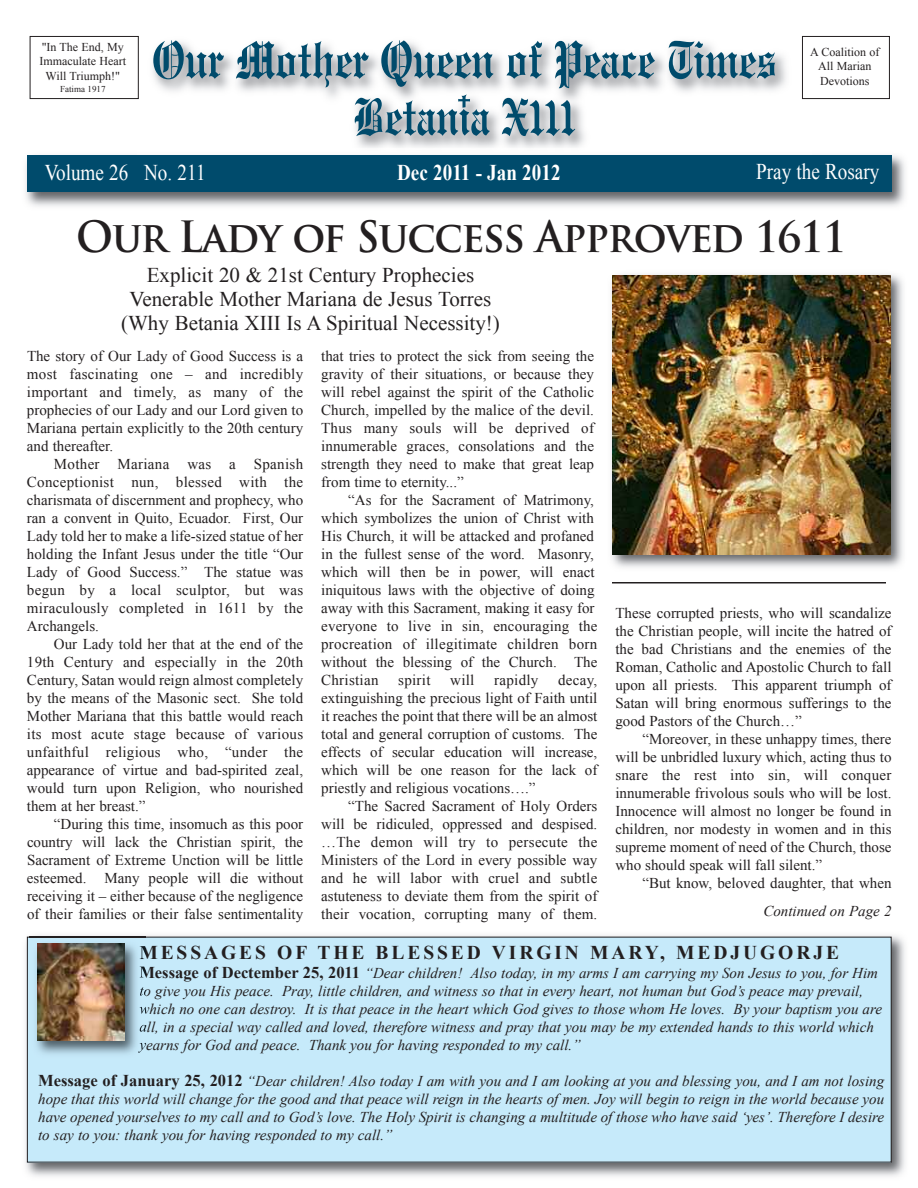
<style>
.page{position:relative;width:918px;height:1188px;background:#fff}
.page>*{position:absolute;margin:0;border:0;box-sizing:border-box;transform-origin:0 0}
.t1{font:700 42px "Trajan Pro";letter-spacing:-.03em;color:#231f20;scale:.95 1}
.t2{font:22.5px "Times New Roman";color:#fff;scale:.85 1}
.t3{font:700 22.5px "Times New Roman";color:#fff;scale:.85 1}
.t4{font:21px/24px "Times New Roman";color:#231f20;text-align:center}
.t5{font:700 19.5px "Times New Roman";letter-spacing:.15em;color:#231f20}
.t6{font:15px/18px "Times New Roman";color:#231f20;text-align:justify}
.t7{font:italic 15px/18px "Times New Roman";color:#231f20}
.t8{font:15px "Times New Roman";letter-spacing:.02em;color:#231f20}
.t9{font:12px/14.4px "Times New Roman";color:#231f20;text-align:center}
.t10{font:9px "Times New Roman";color:#231f20}
.s1{font-weight:700;font-style:normal;font-size:16.5px}
</style>
<div class="page">
<img style="left:25px;top:155px;width:880px;height:52px">
<div style="left:27px;top:155px;width:865px;height:37px;background:#004b6c"></div>
<svg style="left:153px;top:40px;width:71px;height:39px"></svg>
<svg style="left:236px;top:41px;width:133px;height:46px"></svg>
<svg style="left:381px;top:40px;width:112px;height:47px"></svg>
<svg style="left:507px;top:41px;width:35px;height:38px"></svg>
<svg style="left:555px;top:40px;width:100px;height:48px"></svg>
<svg style="left:669px;top:41px;width:106px;height:38px"></svg>
<svg style="left:355px;top:94px;width:135px;height:42px"></svg>
<svg style="left:502px;top:98px;width:73px;height:38px;background:#8ba6b3"></svg>
<div style="left:30px;top:36px;width:109px;height:63px;border:1px solid #231f20"></div>
<div style="left:802px;top:36px;width:88px;height:63px;border:1px solid #231f20"></div>
<img style="left:25px;top:935px;width:880px;height:242px">
<div style="left:27px;top:937px;width:864px;height:225px;background:#c6eafa"></div>
<img style="left:30px;top:937px;width:115px;height:117px">
<svg style="left:140px;top:946px;width:5px;height:13px"></svg>
<svg style="left:140px;top:967px;width:5px;height:11px"></svg>
<svg style="left:140px;top:986px;width:5px;height:11px"></svg>
<svg style="left:140px;top:1006px;width:5px;height:8px"></svg>
<svg style="left:140px;top:1024px;width:5px;height:9px"></svg>
<svg style="left:138px;top:1043px;width:7px;height:10px"></svg>
<img style="left:37px;top:943px;width:87px;height:97px">
<img style="left:611px;top:274px;width:292px;height:294px">
<img style="left:612px;top:275px;width:278px;height:279px">
<hr style="left:612px;top:582px;width:274px;height:2px;background:#231f20">
<p class="t9" style="left:40px;top:40px;width:88px">"In The End, My<br>Immaculate Heart<br>Will Triumph!"</p>
<p class="t10" style="left:60px;top:84px;width:47px">Fatima 1917</p>
<p class="t9" style="left:810px;top:45px;width:71px">A Coalition of<br>All Marian<br>Devotions</p>
<h2 class="t2" style="left:45px;top:160px;width:191px">Volume 26 No. 211</h2>
<h2 class="t2" style="left:756px;top:159px;width:146px">Pray the Rosary</h2>
<h1 class="t1" style="left:76px;top:220px;width:813px">Our Lady of Success Approved 1611</h1>
<h2 class="t3" style="left:397px;top:160px;width:194px">Dec 2011 - Jan 2012</h2>
<h3 class="t4" style="left:121px;top:263px;width:380px">Explicit 20 &amp; 21st Century Prophecies<br>Venerable Mother Mariana de Jesus Torres (Why Betania XIII Is A Spiritual Necessity!)</h3>
<p class="t6" style="left:27px;top:347px;width:278px">The story of Our Lady of Good Success is a most fascinating one – and incredibly important and timely, as many of the prophecies of our Lady and our Lord given to Mariana pertain explicitly to the 20th century and thereafter.</p>
<p class="t6" style="left:27px;top:455px;width:278px;text-indent:27px">Mother Mariana was a Spanish Conceptionist nun, blessed with the charismata of discernment and prophecy, who ran a convent in Quito, Ecuador. First, Our Lady told her to make a life-sized statue of her holding the Infant Jesus under the title “Our Lady of Good Success.” The statue was begun by a local sculptor, but was miraculously completed in 1611 by the Archangels.</p>
<p class="t6" style="left:27px;top:635px;width:278px;text-indent:27px">Our Lady told her that at the end of the 19th Century and especially in the 20th Century, Satan would reign almost completely by the means of the Masonic sect. She told Mother Mariana that this battle would reach its most acute stage because of various unfaithful religious who, “under the appearance of virtue and bad-spirited zeal, would turn upon Religion, who nourished them at her breast.”</p>
<p class="t6" style="left:27px;top:815px;width:278px;text-indent:27px">“During this time, insomuch as this poor country will lack the Christian spirit, the Sacrament of Extreme Unction will be little esteemed. Many people will die without receiving it – either because of the negligence of their families or their false sentimentality</p>
<p class="t6" style="left:321px;top:347px;width:274px">that tries to protect the sick from seeing the gravity of their situations, or because they will rebel against the spirit of the Catholic Church, impelled by the malice of the devil.<br>Thus many souls will be deprived of innumerable graces, consolations and the strength they need to make that great leap from time to eternity...”</p>
<p class="t6" style="left:321px;top:491px;width:278px;text-align:left;text-indent:27px">“As for the Sacrament of Matrimony, which symbolizes the union of Christ with His Church, it will be attacked and profaned in the fullest sense of the word. Masonry, which will then be in power, will enact iniquitous laws with the objective of doing away with this Sacrament, making it easy for everyone to live in sin, encouraging the procreation of illegitimate children born without the blessing of the Church. The Christian</p>
<p class="t6" style="left:615px;top:604px;width:278px">These corrupted priests, who will scandalize the Christian people, will incite the hatred of the bad Christians and the enemies of the Roman, Catholic and Apostolic Church to fall upon all priests. This apparent triumph of Satan will bring enormous sufferings to the good Pastors of the Church…”</p>
<p class="t6" style="left:615px;top:730px;width:278px;text-indent:27px">“Moreover, in these unhappy times, there will be unbridled luxury which, acting thus to snare the rest into sin, will conquer innumerable frivolous souls who will be lost.<br>Innocence will almost no longer be found in children, nor modesty in women and in this supreme moment of need of the Church, those who should speak will fall silent.”</p>
<p class="t6" style="left:642px;top:874px;width:251px">“But know, beloved daughter, that when</p>
<p class="t6" style="left:321px;top:671px;width:278px;text-indent:237px">decay, extinguishing the precious light of Faith until it reaches the point that there will be an almost total and general corruption of customs. The effects of secular education will increase, which will be one reason for the lack of priestly and religious vocations….”</p>
<p class="t6" style="left:321px;top:797px;width:278px;text-indent:27px">“The Sacred Sacrament of Holy Orders will be ridiculed, oppressed and despised. …The demon will try to persecute the Ministers of the Lord in every possible way and he will labor with cruel and subtle astuteness to deviate them from the spirit of their vocation, corrupting many of them.</p>
<p class="t6" style="left:398px;top:671px;width:34px">spirit</p>
<p class="t6" style="left:450px;top:671px;width:26px">will</p>
<p class="t8" style="left:494px;top:672px;width:46px">rapidly</p>
<p class="t7" style="left:763px;top:902px;width:130px">Continued on Page 2</p>
<h3 class="t5" style="left:139px;top:942px;width:701px">Messages of the BlesseD Virgin Mary, MeDJugorJe</h3>
<p class="t7" style="left:139px;top:963px;width:744px"><span class="s1">Message of Dectember 25, 2011</span> “Dear children! Also today, in my arms I am carrying my Son Jesus to you, for Him to give you His peace. Pray, little children, and witness so that in every heart, not human but God’s peace may prevail, which no one can destroy. It is that peace in the heart which God gives to those whom He loves. By your baptism you are all, in a special way called and loved, therefore witness and pray that you may be my extended hands to this world which yearns for God and peace. Thank you for having responded to my call.”</p>
<p class="t7" style="left:38px;top:1071px;width:848px;text-align:justify"><span class="s1">Message of January 25, 2012</span> “Dear children! Also today I am with you and I am looking at you and blessing you, and I am not losing hope that this world will change for the good and that peace will reign in the hearts of men. Joy will begin to reign in the world because you have opened yourselves to my call and to God’s love. The Holy Spirit is changing a multitude of those who have said ‘yes’. Therefore I desire to say to you: thank you for having responded to my call.”</p>
</div>
